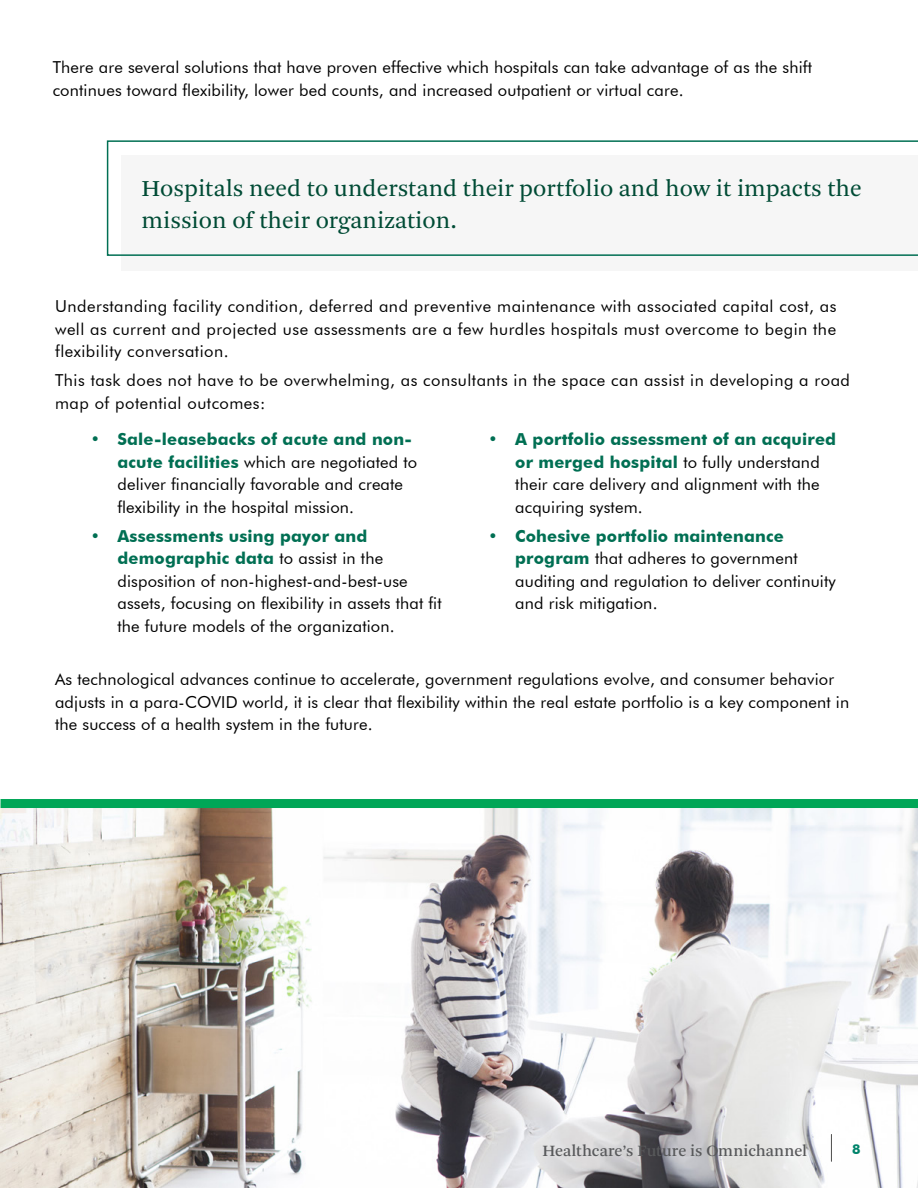
<style>
.page{position:relative;width:918px;height:1188px;background:#fff}
.page>*{position:absolute;margin:0;border:0;box-sizing:border-box;transform-origin:0 0}
.t1{font:24px/31.5px "Arnhem Pro Blond";color:#004b35}
.t2{font:16.5px/22.5px "Futura BT";letter-spacing:.01em;color:#000}
.t3{font:16.5px/22.5px "Futura BT";letter-spacing:.03em;color:#000}
.t4{font:16.5px "Arnhem Pro";color:#58595b}
.t5{font:700 13.5px "Futura BT";color:#00836a}
.s1{font-weight:700;color:#006f53}
</style>
<div class="page">
<div style="left:122px;top:155px;width:796px;height:116px;background:#f6f6f6"></div>
<svg style="left:107px;top:140px;width:811px;height:116px"></svg>
<img style="left:0;top:804px;width:918px;height:384px">
<div style="left:1px;top:799px;width:917px;height:9px;background:#00a657"></div>
<svg style="left:831px;top:1134px;width:1px;height:27px"></svg>
<p class="t2" style="left:53px;top:56px;width:761px">There are several solutions that have proven effective which hospitals can take advantage of as the shift continues toward flexibility, lower bed counts, and increased outpatient or virtual care.</p>
<h1 class="t1" style="left:141px;top:173px;width:722px">Hospitals need to understand their portfolio and how it impacts the mission of their organization.</h1>
<p class="t2" style="left:55px;top:295px;width:783px;text-align:justify">Understanding facility condition, deferred and preventive maintenance with associated capital cost, as well as current and projected use assessments are a few hurdles hospitals must overcome to begin the flexibility conversation.</p>
<p class="t3" style="left:55px;top:369px;width:796px">This task does not have to be overwhelming, as consultants in the space can assist in developing a road map of potential outcomes:</p>
<p class="t2" style="left:117px;top:428px;width:301px;text-indent:-27px"><span class="s1">• Sale-leasebacks of acute and non&shy;acute facilities</span> which are negotiated to deliver financially favorable and create flexibility in the hospital mission.</p>
<p class="t2" style="left:117px;top:525px;width:326px;text-indent:-27px"><span class="s1">• Assessments using payor and demographic data</span> to assist in the disposition of non-highest-and-best-use assets, focusing on flexibility in assets that fit the future models of the organization.</p>
<p class="t2" style="left:515px;top:428px;width:322px;text-indent:-27px"><span class="s1">• A portfolio assessment of an acquired or merged hospital</span> to fully understand their care delivery and alignment with the acquiring system.</p>
<p class="t2" style="left:515px;top:525px;width:322px;text-indent:-27px"><span class="s1">• Cohesive portfolio maintenance program</span> that adheres to government auditing and regulation to deliver continuity and risk mitigation.</p>
<p class="t2" style="left:55px;top:668px;width:796px">As technological advances continue to accelerate, government regulations evolve, and consumer behavior adjusts in a para-COVID world, it is clear that flexibility within the real estate portfolio is a key component in the success of a health system in the future.</p>
<p class="t4" style="left:542px;top:1140px;width:266px">Healthcare’s Future is Omnichannel</p>
<p class="t5" style="left:852px;top:1141px;width:10px">8</p>
</div>
